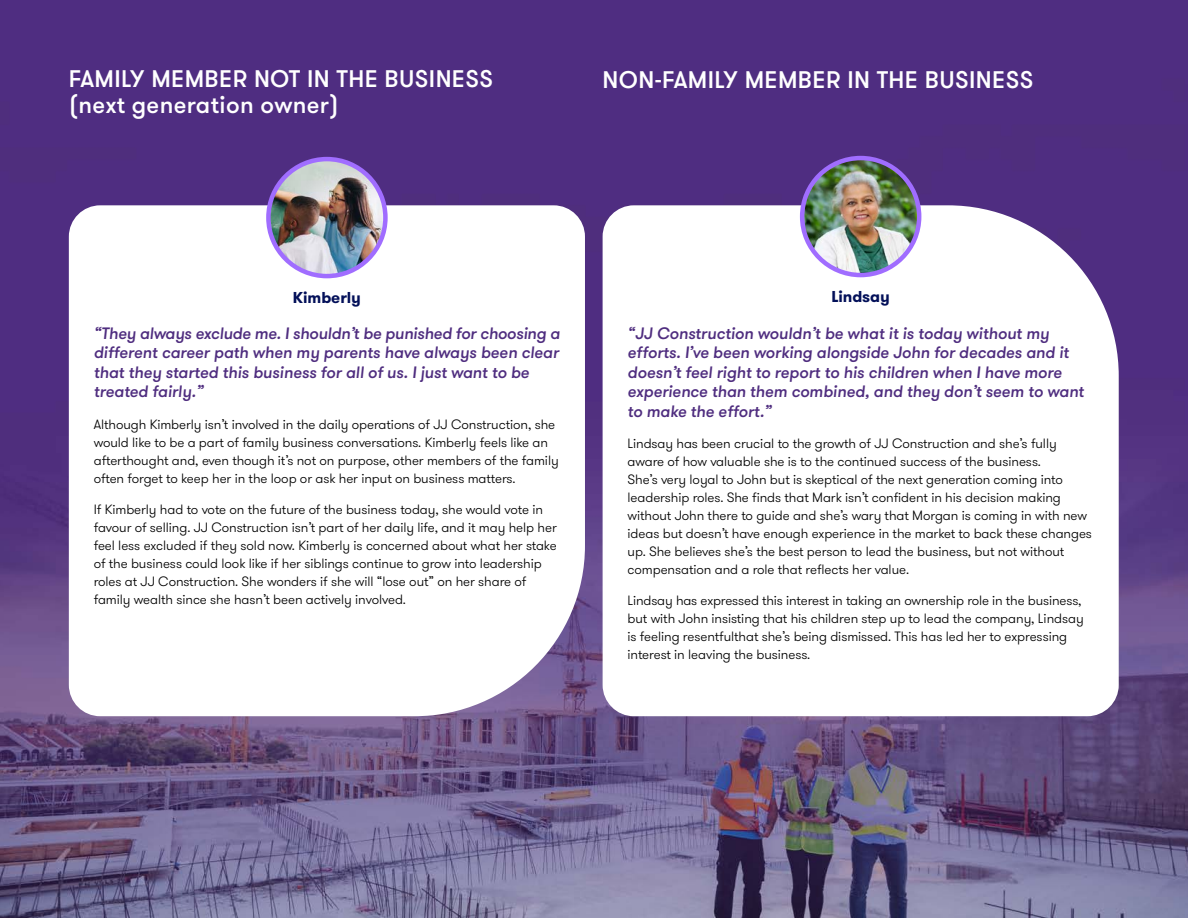
<style>
.page{position:relative;width:1188px;height:918px;background:#fff}
.page>*{position:absolute;margin:0;border:0;box-sizing:border-box;transform-origin:0 0}
.t1{font:500 24px/26.2px "GT Walsheim Pro";letter-spacing:.015em;color:#fff}
.t2{font:italic 500 16.5px/19.5px "GT Walsheim Pro";letter-spacing:-.005em;color:#4f2d7f}
.t3{font:700 15.75px "GT Walsheim Pro";letter-spacing:-.005em;color:#031059}
.t4{font:300 13.5px/18px "GT Walsheim Pro";letter-spacing:-.005em;color:#000}
</style>
<div class="page">
<img style="left:0;top:0;width:1188px;height:918px">
<svg style="left:69px;top:205px;width:516px;height:511px"></svg>
<img style="left:268px;top:159px;width:117px;height:117px;border-radius:58px">
<div style="left:266px;top:157px;width:122px;height:121px;border:4px solid #a06dff;border-radius:50%"></div>
<svg style="left:603px;top:205px;width:516px;height:511px"></svg>
<img style="left:802px;top:158px;width:117px;height:117px;border-radius:58px">
<div style="left:800px;top:156px;width:121px;height:121px;border:4px solid #a06dff;border-radius:50%"></div>
<h1 class="t1" style="left:69px;top:66px;width:426px">FAMILY MEMBER NOT IN THE BUSINESS (next generation owner)</h1>
<h1 class="t1" style="left:603px;top:67px;width:432px">NON-FAMILY MEMBER IN THE BUSINESS</h1>
<p class="t3" style="left:293px;top:287px;width:69px">Kimberly</p>
<p class="t2" style="left:94px;top:324px;width:468px">“They always exclude me. I shouldn’t be punished for choosing a different career path when my parents have always been clear that they started this business for all of us. I just want to be treated fairly.”</p>
<p class="t4" style="left:94px;top:415px;width:466px">Although Kimberly isn’t involved in the daily operations of JJ Construction, she would like to be a part of family business conversations. Kimberly feels like an afterthought and, even though it’s not on purpose, other members of the family often forget to keep her in the loop or ask her input on business matters.</p>
<p class="t4" style="left:94px;top:500px;width:465px">If Kimberly had to vote on the future of the business today, she would vote in favour of selling. JJ Construction isn’t part of her daily life, and it may help her feel less excluded if they sold now. Kimberly is concerned about what her stake of the business could look like if her siblings continue to grow into leadership roles at JJ Construction. She wonders if she will “lose out” on her share of family wealth since she hasn’t been actively involved.</p>
<p class="t3" style="left:831px;top:286px;width:60px">Lindsay</p>
<p class="t2" style="left:628px;top:324px;width:458px">“JJ Construction wouldn’t be what it is today without my efforts. I’ve been working alongside John for decades and it doesn’t feel right to report to his children when I have more experience than them combined, and they don’t seem to want to make the effort.”</p>
<p class="t4" style="left:628px;top:435px;width:466px">Lindsay has been crucial to the growth of JJ Construction and she’s fully aware of how valuable she is to the continued success of the business.<br>She’s very loyal to John but is skeptical of the next generation coming into leadership roles. She finds that Mark isn’t confident in his decision making without John there to guide and she’s wary that Morgan is coming in with new ideas but doesn’t have enough experience in the market to back these changes up. She believes she’s the best person to lead the business, but not without compensation and a role that reflects her value.</p>
<p class="t4" style="left:628px;top:592px;width:458px">Lindsay has expressed this interest in taking an ownership role in the business, but with John insisting that his children step up to lead the company, Lindsay is feeling resentfulthat she’s being dismissed. This has led her to expressing interest in leaving the business.</p>
</div>
